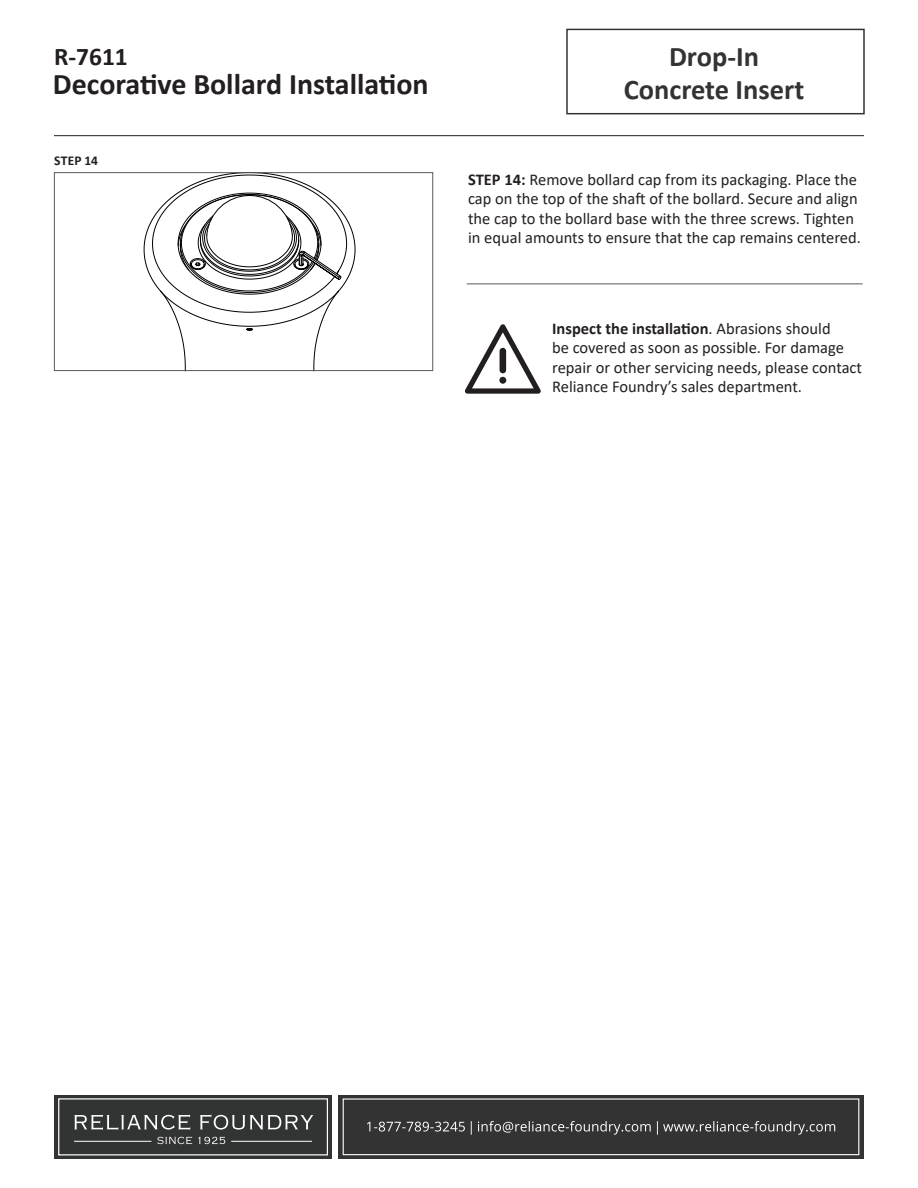
<style>
.page{position:relative;width:918px;height:1188px;background:#fff}
.page>*{position:absolute;margin:0;border:0;box-sizing:border-box;transform-origin:0 0}
.t1{font:700 30px "Calibri";color:#231f20}
.t2{font:700 28.5px/33px "Calibri";color:#323332;text-align:center}
.t3{font:700 25.5px "Calibri";color:#231f20}
.Paragraph_Style_1{font:16.5px/19.5px "Calibri";color:#231f20}
.t4{font:700 13.5px "Calibri";letter-spacing:.015em;color:#231f20}
.s1{font-weight:700}
</style>
<div class="page">
<hr style="left:54px;top:135px;width:810px;height:1px;background:#231f20">
<div style="left:566px;top:29px;width:299px;height:85px;border:2px solid #323332"></div>
<div style="left:338px;top:1095px;width:526px;height:64px;background:#323332"></div>
<div style="left:343px;top:1098px;width:516px;height:57px;border:1px solid #fff"></div>
<svg style="left:367px;top:1121px;width:468px;height:14px"></svg>
<div style="left:55px;top:1095px;width:277px;height:64px;background:#323333"></div>
<hr style="left:74px;top:1141px;width:77px;height:1px;background:#fff">
<hr style="left:231px;top:1141px;width:81px;height:1px;background:#fff">
<div style="left:58px;top:1098px;width:270px;height:57px;border:1px solid #fff"></div>
<svg style="left:74px;top:1115px;width:116px;height:15px"></svg>
<svg style="left:200px;top:1114px;width:113px;height:16px"></svg>
<svg style="left:157px;top:1137px;width:35px;height:7px"></svg>
<svg style="left:198px;top:1137px;width:27px;height:7px"></svg>
<svg style="left:465px;top:324px;width:76px;height:70px"></svg>
<div style="left:500px;top:348px;width:6px;height:25px;background:#231f20;border-radius:3px"></div>
<div style="left:499px;top:377px;width:7px;height:7px;background:#231f20;border-radius:50%"></div>
<hr style="left:467px;top:284px;width:396px;height:1px;background:#57585a">
<svg style="left:144px;top:174px;width:211px;height:195px"></svg>
<div style="left:54px;top:172px;width:379px;height:199px;border:1px solid #57585a"></div>
<p class="t3" style="left:54px;top:38px;width:75px">R-7611</p>
<h1 class="t1" style="left:53px;top:63px;width:377px">Decorative Bollard Installation</h1>
<p class="t4" style="left:54px;top:151px;width:45px">STEP 14</p>
<h2 class="t2" style="left:624px;top:39px;width:182px">Drop-In<br>Concrete Insert</h2>
<p class="Paragraph_Style_1" style="left:468px;top:169px;width:394px"><span class="s1">STEP 14:</span> Remove bollard cap from its packaging. Place the cap on the top of the shaft of the bollard. Secure and align the cap to the bollard base with the three screws. Tighten in equal amounts to ensure that the cap remains centered.</p>
<p class="Paragraph_Style_1" style="left:552px;top:318px;width:311px"><span class="s1">Inspect the installation</span>. Abrasions should<br>be covered as soon as possible. For damage repair or other servicing needs, please contact Reliance Foundry’s sales department.</p>
</div>
